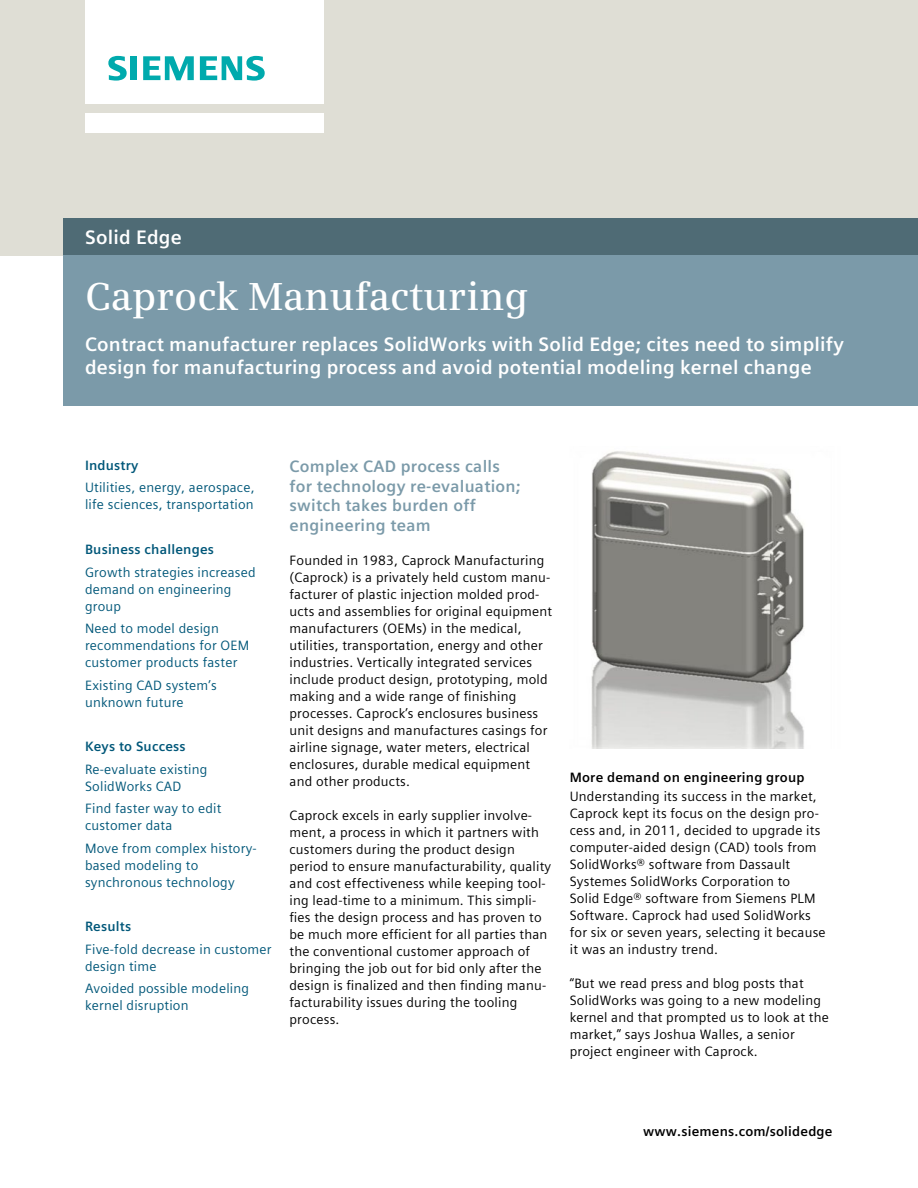
<style>
.page{position:relative;width:918px;height:1188px;background:#fff}
.page>*{position:absolute;margin:0;border:0;box-sizing:border-box;transform-origin:0 0}
.t1{font:600 39px "Siemens Serif";color:#fff}
.t2{font:700 19.5px/23.4px "Siemens Sans Global";letter-spacing:.01em;color:#fff}
.t3{font:700 16.5px/19.8px "Siemens Sans Global";letter-spacing:.015em;color:#7b9aa9}
.t4{font:13.5px/17px "Siemens Sans Global";letter-spacing:.015em;color:#000}
.t5{font:13.5px/17px "Siemens Sans Global";letter-spacing:.015em;color:#005779}
.t6{font:700 13.5px "Siemens Sans Global";letter-spacing:.015em;color:#000}
.t7{font:700 13.5px "Siemens Sans Global";letter-spacing:.015em;color:#005779}
</style>
<div class="page">
<div style="left:0;top:0;width:918px;height:255px;background:#dfded5"></div>
<img style="left:591px;top:451px;width:213px;height:297px">
<div style="left:85px;top:113px;width:238px;height:19px;background:#fff"></div>
<div style="left:85px;top:0;width:238px;height:104px;background:#fff"></div>
<svg style="left:108px;top:56px;width:19px;height:25px"></svg>
<div style="left:130px;top:56px;width:7px;height:24px;background:#00aaad"></div>
<svg style="left:143px;top:56px;width:51px;height:24px"></svg>
<svg style="left:200px;top:56px;width:65px;height:25px"></svg>
<div style="left:64px;top:218px;width:854px;height:37px;background:#4f6b75"></div>
<div style="left:64px;top:255px;width:854px;height:151px;background:#7b9aa9"></div>
<h2 class="t2" style="left:85px;top:225px;width:98px">Solid Edge</h2>
<h1 class="t1" style="left:85px;top:274px;width:445px">Caprock Manufacturing</h1>
<h2 class="t2" style="left:85px;top:333px;width:760px">Contract manufacturer replaces SolidWorks with Solid Edge; cites need to simplify design for manufacturing process and avoid potential modeling kernel change</h2>
<p class="t7" style="left:85px;top:455px;width:55px">Industry</p>
<p class="t5" style="left:85px;top:479px;width:171px">Utilities, energy, aerospace, life sciences, transportation</p>
<p class="t7" style="left:85px;top:539px;width:131px">Business challenges</p>
<p class="t5" style="left:85px;top:564px;width:172px">Growth strategies increased demand on engineering group</p>
<p class="t5" style="left:85px;top:620px;width:166px">Need to model design recommendations for OEM customer products faster</p>
<p class="t5" style="left:85px;top:677px;width:133px">Existing CAD system’s unknown future</p>
<p class="t7" style="left:85px;top:736px;width:102px">Keys to Success</p>
<p class="t5" style="left:85px;top:761px;width:124px">Re-evaluate existing<br>SolidWorks CAD</p>
<p class="t5" style="left:85px;top:800px;width:138px">Find faster way to edit customer data</p>
<p class="t5" style="left:85px;top:840px;width:173px">Move from complex history&shy;based modeling to synchronous technology</p>
<p class="t7" style="left:85px;top:916px;width:48px">Results</p>
<p class="t5" style="left:85px;top:941px;width:188px">Five-fold decrease in customer design time</p>
<p class="t5" style="left:85px;top:980px;width:166px">Avoided possible modeling kernel disruption</p>
<p class="t3" style="left:290px;top:456px;width:233px">Complex CAD process calls for technology re-evaluation; switch takes burden off engineering team</p>
<p class="t4" style="left:290px;top:552px;width:264px">Founded in 1983, Caprock Manufacturing (Caprock) is a privately held custom manu&shy;facturer of plastic injection molded prod&shy;ucts and assemblies for original equipment manufacturers (OEMs) in the medical, utilities, transportation, energy and other industries. Vertically integrated services include product design, prototyping, mold making and a wide range of finishing processes. Caprock’s enclosures business unit designs and manufactures casings for airline signage, water meters, electrical enclosures, durable medical equipment and other products.</p>
<p class="t4" style="left:290px;top:807px;width:263px">Caprock excels in early supplier involve&shy;ment, a process in which it partners with customers during the product design period to ensure manufacturability, quality and cost effectiveness while keeping tool&shy;ing lead-time to a minimum. This simpli&shy;fies the design process and has proven to be much more efficient for all parties than the conventional customer approach of bringing the job out for bid only after the design is finalized and then finding manu&shy;facturability issues during the tooling process.</p>
<p class="t6" style="left:570px;top:767px;width:236px">More demand on engineering group</p>
<p class="t4" style="left:570px;top:788px;width:257px">Understanding its success in the market, Caprock kept its focus on the design pro&shy;cess and, in 2011, decided to upgrade its computer-aided design (CAD) tools from SolidWorks® software from Dassault Systemes SolidWorks Corporation to<br>Solid Edge® software from Siemens PLM Software. Caprock had used SolidWorks for six or seven years, selecting it because it was an industry trend.</p>
<p class="t4" style="left:570px;top:975px;width:261px">“But we read press and blog posts that SolidWorks was going to a new modeling kernel and that prompted us to look at the market,” says Joshua Walles, a senior project engineer with Caprock.</p>
<p class="t6" style="left:643px;top:1121px;width:191px">www.siemens.com/solidedge</p>
</div>
